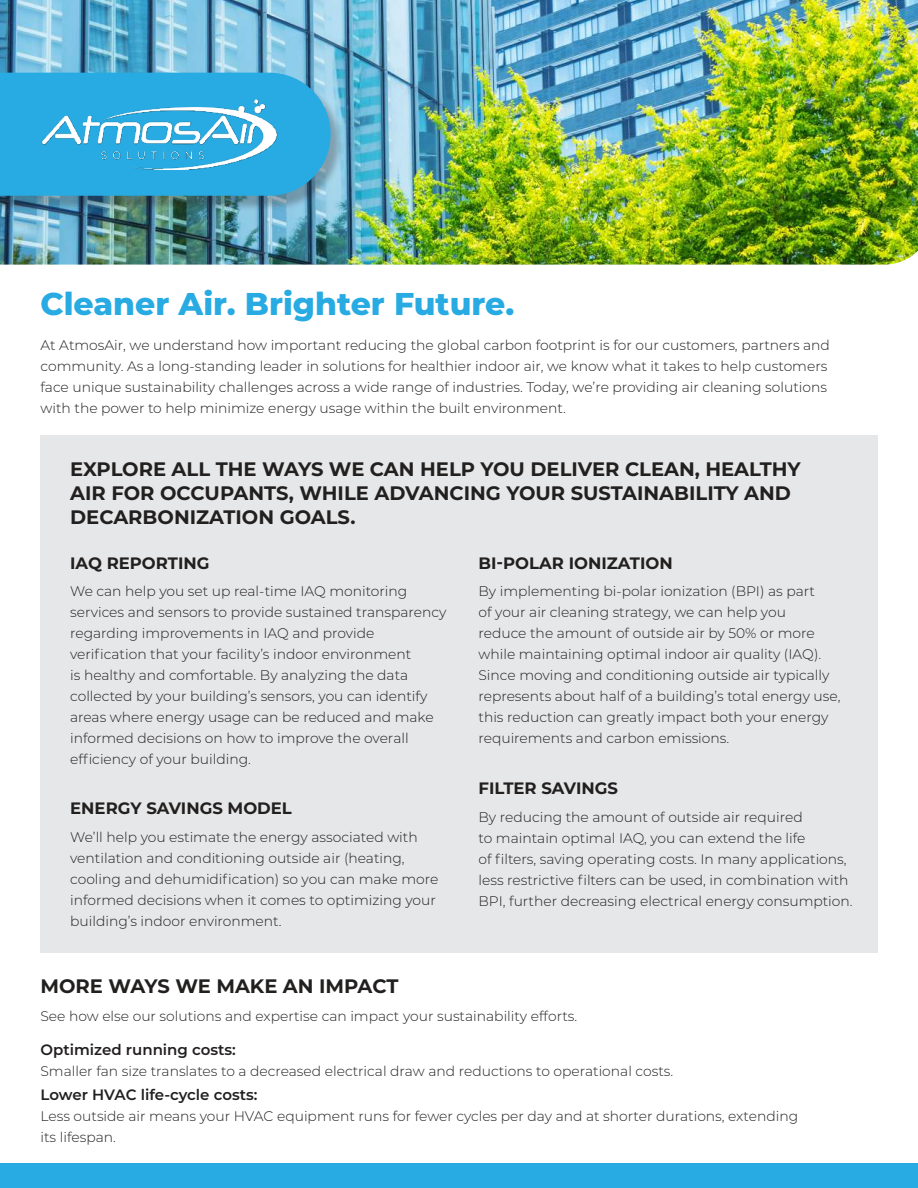
<style>
.page{position:relative;width:918px;height:1188px;background:#fff}
.page>*{position:absolute;margin:0;border:0;box-sizing:border-box;transform-origin:0 0}
.t1{font:800 31.5px "Montserrat";color:#28abe2}
.t2{font:700 19.5px/24px "Montserrat";color:#221f1f}
.t3{font:700 16.5px "Montserrat";color:#221f1f}
.t4{font:600 15px "Montserrat";color:#221f1f}
.t5{font:300 13.8px/21px "Montserrat";color:#221f1f}
</style>
<div class="page">
<img style="left:0;top:0;width:918px;height:265px">
<div style="left:41px;top:435px;width:837px;height:518px;background:#e6e7e8"></div>
<div style="left:0;top:1163px;width:918px;height:25px;background:#28abe2"></div>
<div style="left:0;top:75px;width:343px;height:136px;background:#221f1f;opacity:.3"></div>
<svg style="left:0;top:73px;width:331px;height:123px;background:#2eabdf"></svg>
<img style="left:41px;top:99px;width:236px;height:70px">
<h1 class="t1" style="left:40px;top:290px;width:475px">Cleaner Air. Brighter Future.</h1>
<p class="t5" style="left:40px;top:335px;width:791px">At AtmosAir, we understand how important reducing the global carbon footprint is for our customers, partners and community. As a long-standing leader in solutions for healthier indoor air, we know what it takes to help customers face unique sustainability challenges across a wide range of industries. Today, we’re providing air cleaning solutions with the power to help minimize energy usage within the built environment.</p>
<h2 class="t2" style="left:70px;top:458px;width:732px">EXPLORE ALL THE WAYS WE CAN HELP YOU DELIVER CLEAN, HEALTHY<br>AIR FOR OCCUPANTS, WHILE ADVANCING YOUR SUSTAINABILITY AND<br>DECARBONIZATION GOALS.</h2>
<p class="t3" style="left:70px;top:556px;width:141px">IAQ REPORTING</p>
<p class="t5" style="left:70px;top:581px;width:378px">We can help you set up real-time IAQ monitoring services and sensors to provide sustained transparency regarding improvements in IAQ and provide verification that your facility’s indoor environment<br>is healthy and comfortable. By analyzing the data collected by your building’s sensors, you can identify areas where energy usage can be reduced and make informed decisions on how to improve the overall efficiency of your building.</p>
<p class="t3" style="left:70px;top:801px;width:223px">ENERGY SAVINGS MODEL</p>
<p class="t5" style="left:70px;top:827px;width:370px">We’ll help you estimate the energy associated with ventilation and conditioning outside air (heating, cooling and dehumidification) so you can make more informed decisions when it comes to optimizing your building’s indoor environment.</p>
<p class="t3" style="left:478px;top:556px;width:196px">BI-POLAR IONIZATION</p>
<p class="t5" style="left:478px;top:581px;width:364px">By implementing bi-polar ionization (BPI) as part<br>of your air cleaning strategy, we can help you<br>reduce the amount of outside air by 50% or more while maintaining optimal indoor air quality (IAQ).<br>Since moving and conditioning outside air typically represents about half of a building’s total energy use, this reduction can greatly impact both your energy requirements and carbon emissions.</p>
<p class="t3" style="left:478px;top:781px;width:141px">FILTER SAVINGS</p>
<p class="t5" style="left:478px;top:807px;width:376px">By reducing the amount of outside air required<br>to maintain optimal IAQ, you can extend the life<br>of filters, saving operating costs. In many applications, less restrictive filters can be used, in combination with BPI, further decreasing electrical energy consumption.</p>
<h2 class="t2" style="left:40px;top:975px;width:360px">MORE WAYS WE MAKE AN IMPACT</h2>
<p class="t5" style="left:40px;top:1006px;width:538px">See how else our solutions and expertise can impact your sustainability efforts.</p>
<p class="t4" style="left:40px;top:1043px;width:197px">Optimized running costs:</p>
<p class="t5" style="left:40px;top:1061px;width:634px">Smaller fan size translates to a decreased electrical draw and reductions to operational costs.</p>
<p class="t4" style="left:40px;top:1089px;width:219px">Lower HVAC life-cycle costs:</p>
<p class="t5" style="left:40px;top:1107px;width:759px">Less outside air means your HVAC equipment runs for fewer cycles per day and at shorter durations, extending its lifespan.</p>
</div>
